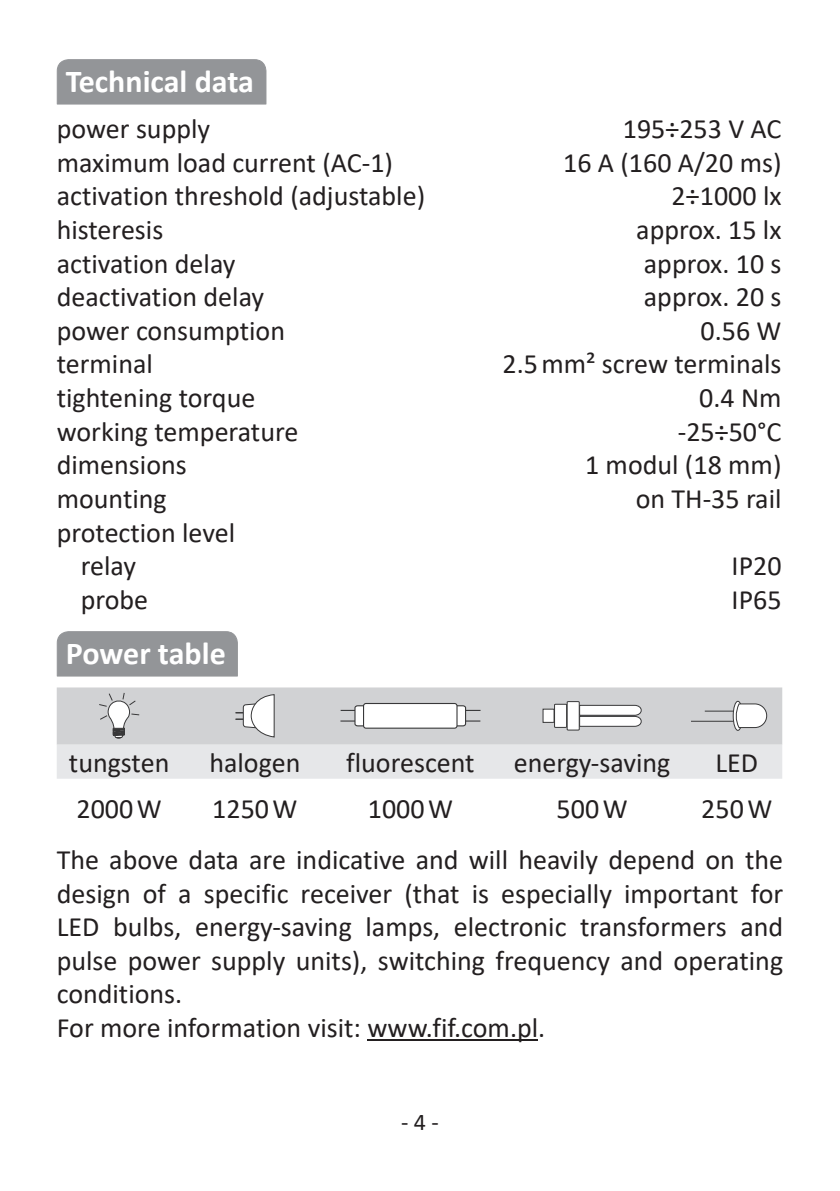
<style>
.page{position:relative;width:840px;height:1191px;background:#fff}
.page>*{position:absolute;margin:0;border:0;box-sizing:border-box;transform-origin:0 0}
.t1{font:700 32px "Calibri";color:#fff}
.t2{font:28px/33.6px "Calibri";color:#231f20}
.t3{font:24px "Calibri";color:#231f20}
</style>
<div class="page">
<hr style="left:367px;top:1039px;width:171px;height:2px;background:#231f20">
<div style="left:57px;top:687px;width:724px;height:57px;background:#d1d2d4"></div>
<div style="left:57px;top:744px;width:724px;height:34px;background:#e6e7e9"></div>
<svg style="left:92px;top:692px;width:51px;height:46px"></svg>
<svg style="left:236px;top:693px;width:39px;height:45px"></svg>
<hr style="left:340px;top:709px;width:140px;height:2px;background:#383839">
<hr style="left:340px;top:720px;width:140px;height:1px;background:#383839">
<div style="left:355px;top:706px;width:110px;height:20px;background:#fff;border-radius:2px"></div>
<div style="left:354px;top:705px;width:112px;height:21px;border:1px solid #383839;border-radius:2px"></div>
<div style="left:363px;top:703px;width:93px;height:25px;background:#fff;border-radius:2px"></div>
<div style="left:363px;top:703px;width:94px;height:25px;border:1px solid #383839;border-radius:2px"></div>
<svg style="left:542px;top:703px;width:99px;height:25px"></svg>
<div style="left:567px;top:701px;width:12px;height:29px;background:#fff"></div>
<div style="left:566px;top:701px;width:13px;height:29px;border:1px solid #383839"></div>
<div style="left:732px;top:701px;width:10px;height:29px;border:1px solid #383839;border-radius:50%"></div>
<svg style="left:734px;top:703px;width:32px;height:25px"></svg>
<hr style="left:704px;top:710px;width:29px;height:2px;background:#383839">
<hr style="left:691px;top:720px;width:42px;height:2px;background:#383839">
<div style="left:57px;top:59px;width:209px;height:46px;background:#939598"></div>
<div style="left:57px;top:631px;width:181px;height:45px;background:#939598"></div>
<p class="t1" style="left:66px;top:59px;width:190px">Technical data</p>
<p class="t2" style="left:57px;top:111px;width:155px">power supply</p>
<p class="t2" style="left:622px;top:111px;width:160px">195÷253 V AC</p>
<p class="t2" style="left:57px;top:145px;width:337px">maximum load current (AC-1)</p>
<p class="t2" style="left:563px;top:145px;width:220px">16 A (160 A/20 ms)</p>
<p class="t2" style="left:57px;top:179px;width:370px">activation threshold (adjustable)</p>
<p class="t2" style="left:671px;top:179px;width:111px">2÷1000 lx</p>
<p class="t2" style="left:57px;top:212px;width:108px">histeresis</p>
<p class="t2" style="left:636px;top:212px;width:147px">approx. 15 lx</p>
<p class="t2" style="left:57px;top:246px;width:180px">activation delay</p>
<p class="t2" style="left:643px;top:246px;width:139px">approx. 10 s</p>
<p class="t2" style="left:57px;top:279px;width:209px">deactivation delay</p>
<p class="t2" style="left:643px;top:279px;width:139px">approx. 20 s</p>
<p class="t2" style="left:57px;top:313px;width:230px">power consumption</p>
<p class="t2" style="left:700px;top:313px;width:82px">0.56 W</p>
<p class="t2" style="left:57px;top:347px;width:98px">terminal</p>
<p class="t2" style="left:502px;top:347px;width:280px">2.5 mm² screw terminals</p>
<p class="t2" style="left:57px;top:380px;width:200px">tightening torque</p>
<p class="t2" style="left:698px;top:380px;width:84px">0.4 Nm</p>
<p class="t2" style="left:57px;top:414px;width:243px">working temperature</p>
<p class="t2" style="left:677px;top:414px;width:105px">-25÷50°C</p>
<p class="t2" style="left:57px;top:447px;width:131px">dimensions</p>
<p class="t2" style="left:584px;top:447px;width:198px">1 modul (18 mm)</p>
<p class="t2" style="left:57px;top:481px;width:111px">mounting</p>
<p class="t2" style="left:635px;top:481px;width:147px">on TH-35 rail</p>
<p class="t2" style="left:81px;top:515px;width:156px;text-indent:-24px">protection level relay</p>
<p class="t2" style="left:731px;top:548px;width:51px">IP20</p>
<p class="t2" style="left:81px;top:582px;width:69px">probe</p>
<p class="t2" style="left:731px;top:582px;width:51px">IP65</p>
<p class="t1" style="left:66px;top:631px;width:161px">Power table</p>
<p class="t2" style="left:69px;top:745px;width:102px">tungsten</p>
<p class="t2" style="left:209px;top:745px;width:92px">halogen</p>
<p class="t2" style="left:346px;top:745px;width:130px">fluorescent</p>
<p class="t2" style="left:513px;top:745px;width:158px">energy-saving</p>
<p class="t2" style="left:715px;top:745px;width:44px">LED</p>
<p class="t2" style="left:76px;top:790px;width:87px">2000 W</p>
<p class="t2" style="left:212px;top:790px;width:87px">1250 W</p>
<p class="t2" style="left:367px;top:790px;width:87px">1000 W</p>
<p class="t2" style="left:556px;top:790px;width:73px">500 W</p>
<p class="t2" style="left:57px;top:781px;width:727px;line-height:51.6px;text-indent:644px">250 W<br>The above data are indicative and will heavily depend on the</p>
<p class="t2" style="left:57px;top:876px;width:727px">design of a specific receiver (that is especially important for LED bulbs, energy-saving lamps, electronic transformers and pulse power supply units), switching frequency and operating conditions.<br>For more information visit: www.fif.com.pl.</p>
<p class="t3" style="left:401px;top:1105px;width:39px">- 4 -</p>
</div>
